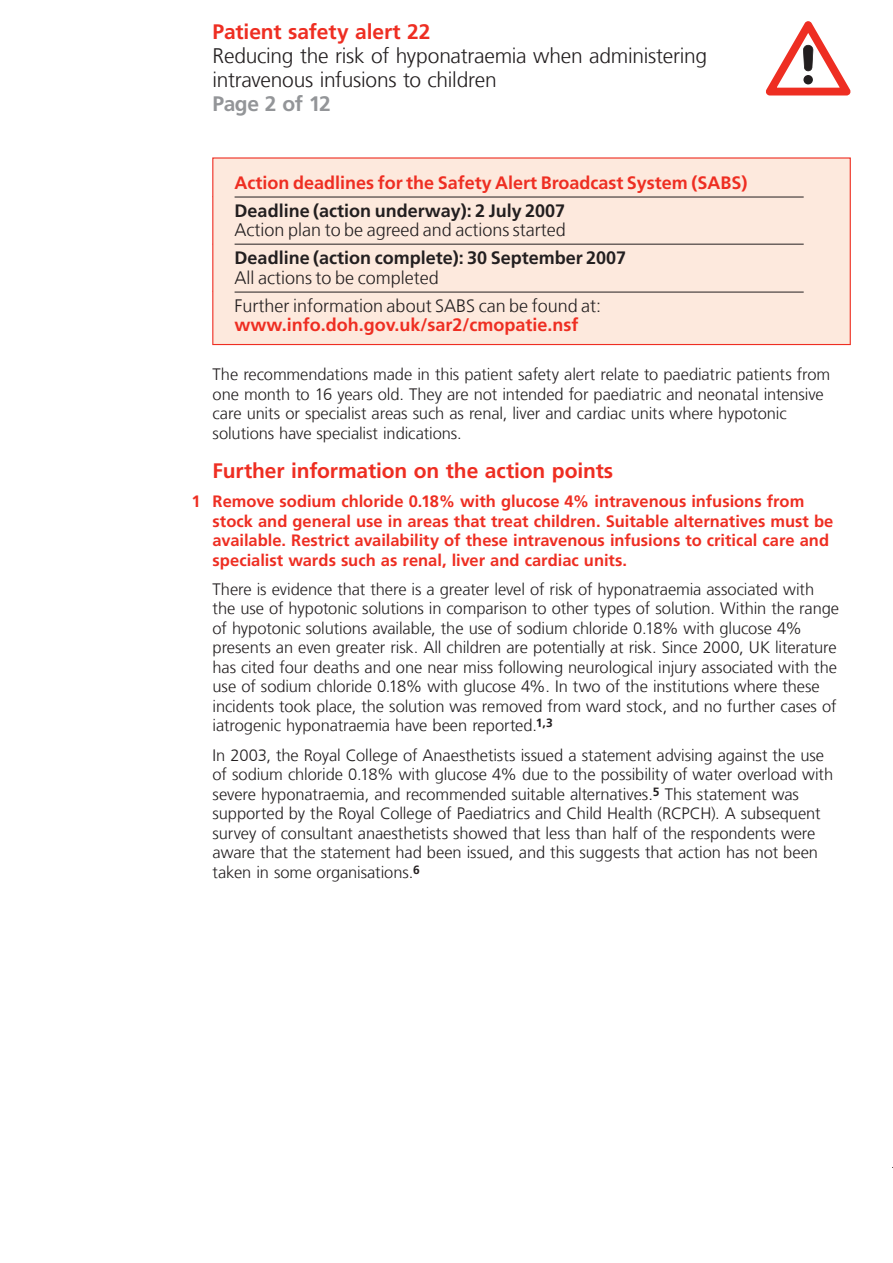
<style>
.page{position:relative;width:893px;height:1263px;background:#fff}
.page>*{position:absolute;margin:0;border:0;box-sizing:border-box;transform-origin:0 0}
.t1{font:300 21px/24px "Frutiger LT Com";letter-spacing:-.015em;color:#231f20}
.t2{font:700 21px "Frutiger LT Com";letter-spacing:-.005em;color:#ee2e22}
.t3{font:700 21px "Frutiger LT Com";letter-spacing:-.025em;color:#939598}
.t4{font:300 18px/28px "Frutiger LT Com";color:#231f20}
.t5{font:700 18px "Frutiger LT Com";color:#ee2e22}
.t6{font:700 18px "Frutiger LT Com";color:#231f20}
.t7{font:300 16.5px/19.5px "Frutiger LT Com";letter-spacing:-.005em;color:#231f20}
.t8{font:700 16.5px/19.5px "Frutiger LT Com";color:#ee2e22}
</style>
<div class="page">
<svg style="left:766px;top:21px;width:84px;height:74px"></svg>
<div style="left:213px;top:158px;width:637px;height:186px;background:#fde9dd"></div>
<div style="left:212px;top:157px;width:639px;height:188px;border:1px solid #ee2e22"></div>
<hr style="left:235px;top:197px;width:569px;height:1px;background:#231f20">
<hr style="left:235px;top:244px;width:569px;height:1px;background:#231f20">
<hr style="left:235px;top:292px;width:569px;height:1px;background:#231f20">
<p class="t2" style="left:213px;top:19px;width:219px">Patient safety alert 22</p>
<p class="t1" style="left:213px;top:44px;width:496px">Reducing the risk of hyponatraemia when administering intravenous infusions to children</p>
<p class="t3" style="left:213px;top:91px;width:120px">Page of 12</p>
<p class="t5" style="left:235px;top:172px;width:514px">Action deadlines for the Safety Alert Broadcast System (SABS)</p>
<p class="t6" style="left:235px;top:200px;width:332px">Deadline (action underway): 2 July 2007</p>
<p class="t4" style="left:235px;top:216px;width:333px">Action plan to be agreed and actions started</p>
<p class="t6" style="left:235px;top:247px;width:393px">Deadline (action complete): 30 September 2007</p>
<p class="t4" style="left:235px;top:263px;width:368px">All actions to be completed<br>Further information about SABS can be found at:</p>
<p class="t5" style="left:235px;top:314px;width:345px">www.info.doh.gov.uk/sar2/cmopatie.nsf</p>
<p class="t2" style="left:213px;top:312px;width:60px">Scope</p>
<p class="t7" style="left:213px;top:365px;width:619px">The recommendations made in this patient safety alert relate to paediatric patients from one month to 16 years old. They are not intended for paediatric and neonatal intensive care units or specialist areas such as renal, liver and cardiac units where hypotonic solutions have specialist indications.</p>
<p class="t2" style="left:213px;top:458px;width:402px">Further information on the action points</p>
<p class="t8" style="left:213px;top:492px;width:622px;text-indent:-21px">1 Remove sodium chloride 0.18% with glucose 4% intravenous infusions from stock and general use in areas that treat children. Suitable alternatives must be available. Restrict availability of these intravenous infusions to critical care and specialist wards such as renal, liver and cardiac units.</p>
<p class="t7" style="left:213px;top:579px;width:628px">There is evidence that there is a greater level of risk of hyponatraemia associated with the use of hypotonic solutions in comparison to other types of solution. Within the range of hypotonic solutions available, the use of sodium chloride 0.18% with glucose 4% presents an even greater risk. All children are potentially at risk. Since 2000, UK literature has cited four deaths and one near miss following neurological injury associated with the use of sodium chloride 0.18% with glucose 4%. In two of the institutions where these incidents took place, the solution was removed from ward stock, and no further cases of iatrogenic hyponatraemia have been reported.<sup>1,3</sup></p>
<p class="t7" style="left:213px;top:745px;width:622px">In 2003, the Royal College of Anaesthetists issued a statement advising against the use of sodium chloride 0.18% with glucose 4% due to the possibility of water overload with severe hyponatraemia, and recommended suitable alternatives.<sup>5</sup> This statement was supported by the Royal College of Paediatrics and Child Health (RCPCH). A subsequent survey of consultant anaesthetists showed that less than half of the respondents were aware that the statement had been issued, and this suggests that action has not been taken in some organisations.<sup>6</sup></p>
</div>
